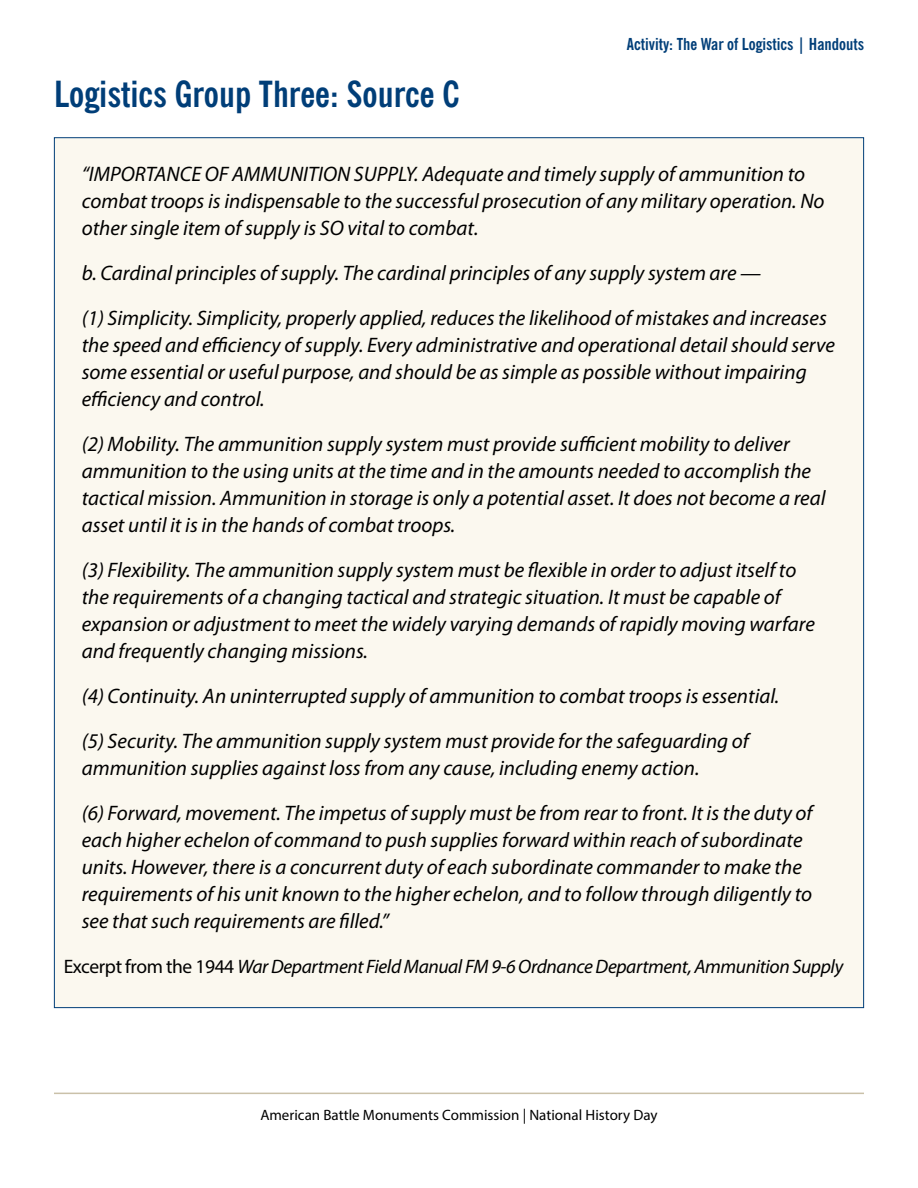
<style>
.page{position:relative;width:918px;height:1188px;background:#fff}
.page>*{position:absolute;margin:0;border:0;box-sizing:border-box;transform-origin:0 0}
.t1{font:700 condensed 36px "News Gothic BT";color:#003e78}
.t2{font:italic 21px/27px "Myriad Pro";color:#000}
.t3{font:italic 19.5px "Myriad Pro";letter-spacing:-.02em;color:#000}
.t4{font:700 condensed 16.5px "News Gothic BT";color:#003e78}
.t5{font:15px "Myriad Pro";color:#000}
.s1{font-style:normal}
</style>
<div class="page">
<hr style="left:54px;top:1093px;width:810px;height:1px;background:#cac1a9">
<div style="left:54px;top:138px;width:810px;height:870px;background:#fbf8ef"></div>
<h1 class="t1" style="left:54px;top:72px;width:407px">Logistics Group Three: Source C</h1>
<p class="t4" style="left:627px;top:34px;width:239px">Activity: The War of Logistics | Handouts</p>
<p class="t2" style="left:82px;top:161px;width:744px">“IMPORTANCE OF AMMUNITION SUPPLY. Adequate and timely supply of ammunition to combat troops is indispensable to the successful prosecution of any military operation. No other single item of supply is SO vital to combat.</p>
<p class="t2" style="left:82px;top:251px;width:747px;line-height:45px">b. Cardinal principles of supply. The cardinal principles of any supply system are —<br>(1) Simplicity. Simplicity, properly applied, reduces the likelihood of mistakes and increases</p>
<p class="t2" style="left:82px;top:332px;width:755px">the speed and efficiency of supply. Every administrative and operational detail should serve some essential or useful purpose, and should be as simple as possible without impairing efficiency and control.</p>
<p class="t2" style="left:82px;top:431px;width:745px">(2) Mobility. The ammunition supply system must provide sufficient mobility to deliver ammunition to the using units at the time and in the amounts needed to accomplish the tactical mission. Ammunition in storage is only a potential asset. It does not become a real asset until it is in the hands of combat troops.</p>
<p class="t2" style="left:82px;top:557px;width:735px">(3) Flexibility. The ammunition supply system must be flexible in order to adjust itself to the requirements of a changing tactical and strategic situation. It must be capable of expansion or adjustment to meet the widely varying demands of rapidly moving warfare and frequently changing missions.</p>
<p class="t2" style="left:82px;top:674px;width:699px;line-height:45px">(4) Continuity. An uninterrupted supply of ammunition to combat troops is essential. (5) Security. The ammunition supply system must provide for the safeguarding of</p>
<p class="t2" style="left:82px;top:746px;width:732px;line-height:45px">ammunition supplies against loss from any cause, including enemy action.<br>(6) Forward, movement. The impetus of supply must be from rear to front. It is the duty of</p>
<p class="t2" style="left:82px;top:827px;width:732px">each higher echelon of command to push supplies forward within reach of subordinate units. However, there is a concurrent duty of each subordinate commander to make the requirements of his unit known to the higher echelon, and to follow through diligently to see that such requirements are filled.”</p>
<p class="t3" style="left:64px;top:956px;width:781px"><span class="s1">Excerpt from the 1944</span> War Department Field Manual FM 9-6 Ordnance Department, Ammunition Supply</p>
<p class="t5" style="left:260px;top:1105px;width:399px">American Battle Monuments Commission | National History Day</p>
</div>
